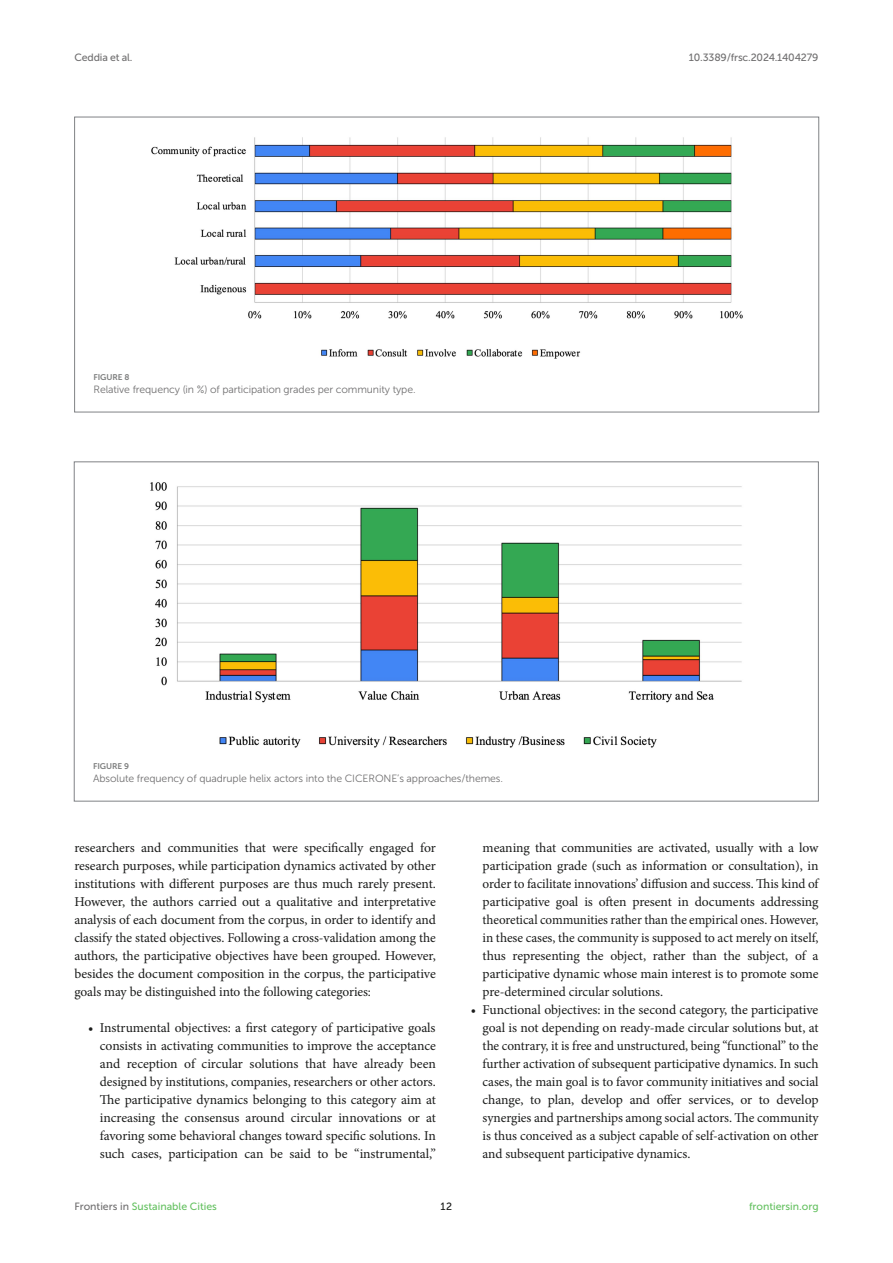
<style>
.page{position:relative;width:893px;height:1263px;background:#fff}
.page>*{position:absolute;margin:0;border:0;box-sizing:border-box;transform-origin:0 0}
.BL_ABW{font:13.5px/18px "Minion Pro";letter-spacing:-.005em;color:#1b1c1b;text-align:justify}
.TEXT_FLUSH{font:13.5px/18px "Minion Pro";letter-spacing:-.005em;color:#1b1c1b;text-align:justify}
.BL_MID{font:13.5px/18px "Minion Pro";letter-spacing:-.005em;color:#1b1c1b;text-align:justify}
.FIG_LEG{font:10.5px "Museo Sans 300";letter-spacing:-.01em;color:#706f70}
.t1{font:10.5px "Museo Sans 500";color:#65c161}
.t2{font:10.5px "Museo Sans 500";letter-spacing:-.015em;color:#706f70}
.t3{font:10.5px "Museo Sans 500";color:#1b1c1b}
.FIG_HD{font:8.25px "Museo Sans 700";letter-spacing:-.01em;color:#7e7f7f}
.s1{color:#706f70}
</style>
<div class="page">
<img style="left:151px;top:137px;width:592px;height:222px">
<img style="left:150px;top:482px;width:592px;height:266px">
<p class="t2" style="left:74px;top:51px;width:59px">Ceddia et al.</p>
<p class="t2" style="left:689px;top:51px;width:131px">10.3389/frsc.2024.1404279</p>
<p class="FIG_HD" style="left:94px;top:372px;width:37px">FIGURE 8</p>
<p class="FIG_LEG" style="left:94px;top:384px;width:324px">Relative frequency (in %) of participation grades per community type.</p>
<p class="FIG_HD" style="left:93px;top:761px;width:37px">FIGURE 9</p>
<p class="FIG_LEG" style="left:93px;top:773px;width:411px">Absolute frequency of quadruple helix actors into the CICERONE’s approaches/themes.</p>
<p class="TEXT_FLUSH" style="left:74px;top:839px;width:363px">researchers and communities that were specifically engaged for research purposes, while participation dynamics activated by other institutions with different purposes are thus much rarely present.<br>However, the authors carried out a qualitative and interpretative analysis of each document from the corpus, in order to identify and classify the stated objectives. Following a cross-validation among the authors, the participative objectives have been grouped. However, besides the document composition in the corpus, the participative goals may be distinguished into the following categories:</p>
<p class="BL_ABW" style="left:100px;top:1019px;width:337px;text-indent:-12px">• Instrumental objectives: a first category of participative goals consists in activating communities to improve the acceptance and reception of circular solutions that have already been designed by institutions, companies, researchers or other actors.<br>The participative dynamics belonging to this category aim at increasing the consensus around circular innovations or at favoring some behavioral changes toward specific solutions. In such cases, participation can be said to be “instrumental,”</p>
<p class="BL_ABW" style="left:483px;top:839px;width:337px">meaning that communities are activated, usually with a low participation grade (such as information or consultation), in order to facilitate innovations’ diffusion and success. This kind of participative goal is often present in documents addressing theoretical communities rather than the empirical ones. However, in these cases, the community is supposed to act merely on itself, thus representing the object, rather than the subject, of a participative dynamic whose main interest is to promote some pre-determined circular solutions.</p>
<p class="BL_MID" style="left:483px;top:1001px;width:337px;text-indent:-12px">• Functional objectives: in the second category, the participative goal is not depending on ready-made circular solutions but, at the contrary, it is free and unstructured, being “functional” to the further activation of subsequent participative dynamics. In such cases, the main goal is to favor community initiatives and social change, to plan, develop and offer services, or to develop synergies and partnerships among social actors. The community is thus conceived as a subject capable of self-activation on other and subsequent participative dynamics.</p>
<p class="t1" style="left:74px;top:1200px;width:144px"><span class="s1">Frontiers in</span> Sustainable Cities</p>
<p class="t3" style="left:441px;top:1200px;width:13px">12</p>
<p class="t1" style="left:749px;top:1200px;width:71px">frontiersin.org</p>
</div>
